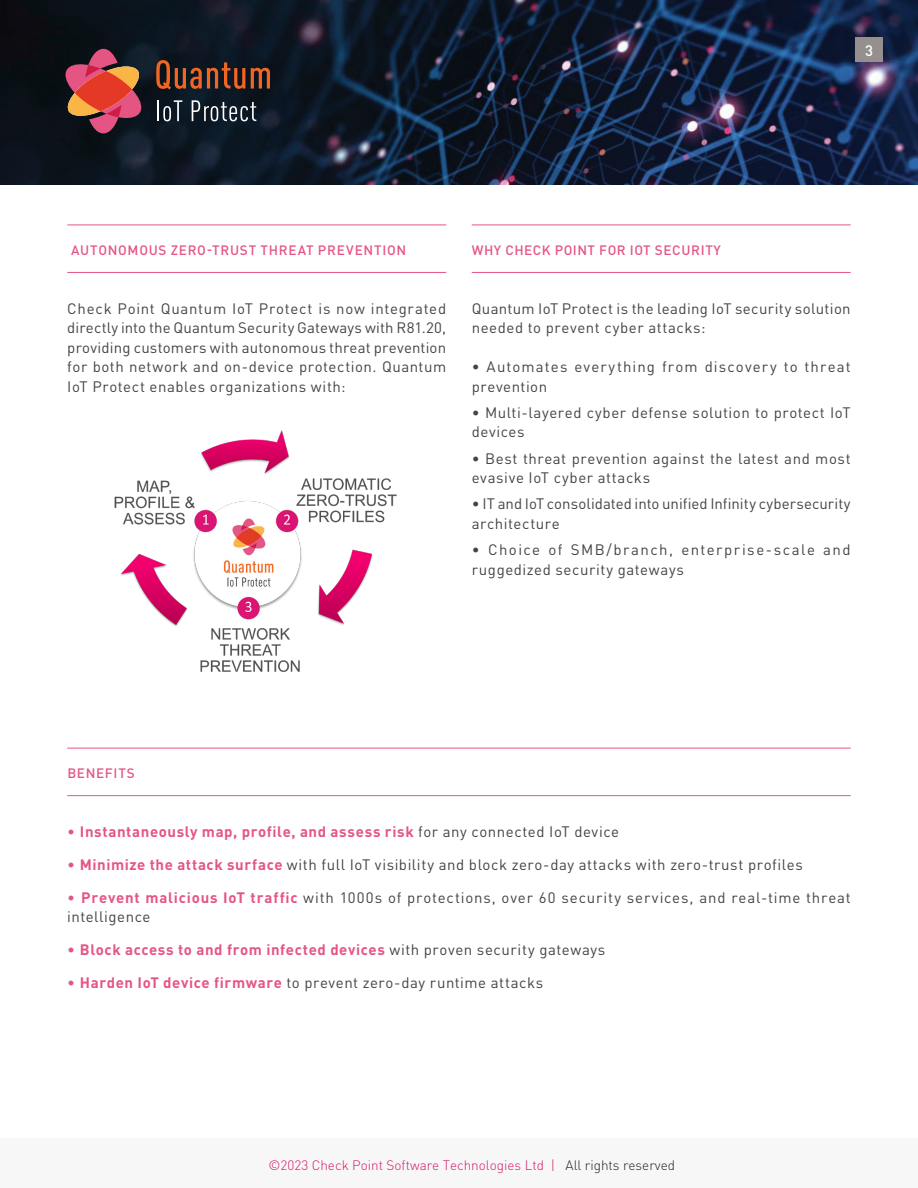
<style>
.page{position:relative;width:918px;height:1188px;background:#fff}
.page>*{position:absolute;margin:0;border:0;box-sizing:border-box;transform-origin:0 0}
.t1{font:15px/19.5px "DIN Pro";letter-spacing:.04em;color:#444}
.t2{font:700 15px "DIN Pro";letter-spacing:.04em;color:#e55584}
.t3{font:15px/19.5px "DIN Pro";letter-spacing:.005em;color:#444}
.t4{font:15px/19.5px "DIN Pro";letter-spacing:.09em;color:#444}
.t5{font:15px/19.5px "DIN Pro";letter-spacing:.075em;color:#444}
.t6{font:500 15px "DIN Pro";color:#fff}
.main{font:500 13.5px "DIN Pro";letter-spacing:.05em;color:#e55585}
.t7{font:300 13.5px "DIN Pro";color:#d51868}
.s1{font-weight:400}
.s2{font-weight:400;color:#444}
.s3{color:#e55584}
.s4{font-weight:700;color:#e55584}
.s5{color:#231f20}
</style>
<div class="page">
<img style="left:0;top:0;width:918px;height:185px">
<div style="left:856px;top:38px;width:27px;height:24px;background:#95908e"></div>
<hr style="left:67px;top:225px;width:379px;height:1px;background:#e55585">
<hr style="left:67px;top:272px;width:379px;height:1px;background:#e55585">
<hr style="left:472px;top:225px;width:379px;height:1px;background:#e55585">
<hr style="left:472px;top:272px;width:379px;height:1px;background:#e55585">
<div style="left:0;top:1138px;width:918px;height:50px;background:#f7f7f8"></div>
<img style="left:114px;top:430px;width:283px;height:242px">
<hr style="left:67px;top:748px;width:784px;height:1px;background:#e55585">
<hr style="left:67px;top:795px;width:784px;height:1px;background:#e55585">
<svg style="left:61px;top:49px;width:84px;height:84px"></svg>
<svg style="left:158px;top:100px;width:24px;height:21px"></svg>
<svg style="left:192px;top:100px;width:64px;height:21px"></svg>
<svg style="left:156px;top:60px;width:89px;height:29px"></svg>
<svg style="left:251px;top:68px;width:19px;height:21px"></svg>
<p class="t6" style="left:865px;top:38px;width:9px">3</p>
<p class="main" style="left:71px;top:239px;width:337px">AUTONOMOUS ZERO-TRUST THREAT PREVENTION</p>
<p class="t1" style="left:67px;top:297px;width:380px;text-align:justify">Check Point Quantum IoT Protect is now integrated directly into the Quantum Security Gateways with R81.20, providing customers with autonomous threat prevention for both network and on-device protection. Quantum IoT Protect enables organizations with:</p>
<p class="main" style="left:472px;top:239px;width:251px">WHY CHECK POINT FOR IOT SECURITY</p>
<p class="t1" style="left:472px;top:297px;width:380px">Quantum IoT Protect is the leading IoT security solution needed to prevent cyber attacks:</p>
<p class="t5" style="left:472px;top:355px;width:380px">• Automates everything from discovery to threat prevention</p>
<p class="t1" style="left:472px;top:401px;width:380px">• Multi-layered cyber defense solution to protect IoT devices</p>
<p class="t1" style="left:472px;top:447px;width:380px">• Best threat prevention against the latest and most evasive IoT cyber attacks</p>
<p class="t3" style="left:472px;top:493px;width:380px">• IT and IoT consolidated into unified Infinity cybersecurity architecture</p>
<p class="t4" style="left:472px;top:538px;width:380px">• Choice of SMB/branch, enterprise-scale and ruggedized security gateways</p>
<p class="main" style="left:67px;top:762px;width:69px">BENEFITS</p>
<p class="t2" style="left:67px;top:819px;width:553px"><span class="s1">•</span> Instantaneously map, profile, and assess risk <span class="s2">for any connected IoT device</span></p>
<p class="t1" style="left:67px;top:853px;width:737px"><span class="s3">•</span> <span class="s4">Minimize the attack surface</span> with full IoT visibility and block zero-day attacks with zero-trust profiles</p>
<p class="t1" style="left:67px;top:886px;width:785px"><span class="s3">•</span> <span class="s4">Prevent malicious IoT traffic</span> with 1000s of protections, over 60 security services, and real-time threat intelligence</p>
<p class="t2" style="left:67px;top:937px;width:540px"><span class="s1">•</span> Block access to and from infected devices <span class="s2">with proven security gateways</span></p>
<p class="t1" style="left:67px;top:972px;width:477px"><span class="s3">•</span> <span class="s4">Harden IoT device firmware</span> to prevent zero-day runtime attacks</p>
<p class="t7" style="left:268px;top:1155px;width:408px">©2023 Check Point Software Technologies Ltd | <span class="s5">All rights reserved</span></p>
</div>
